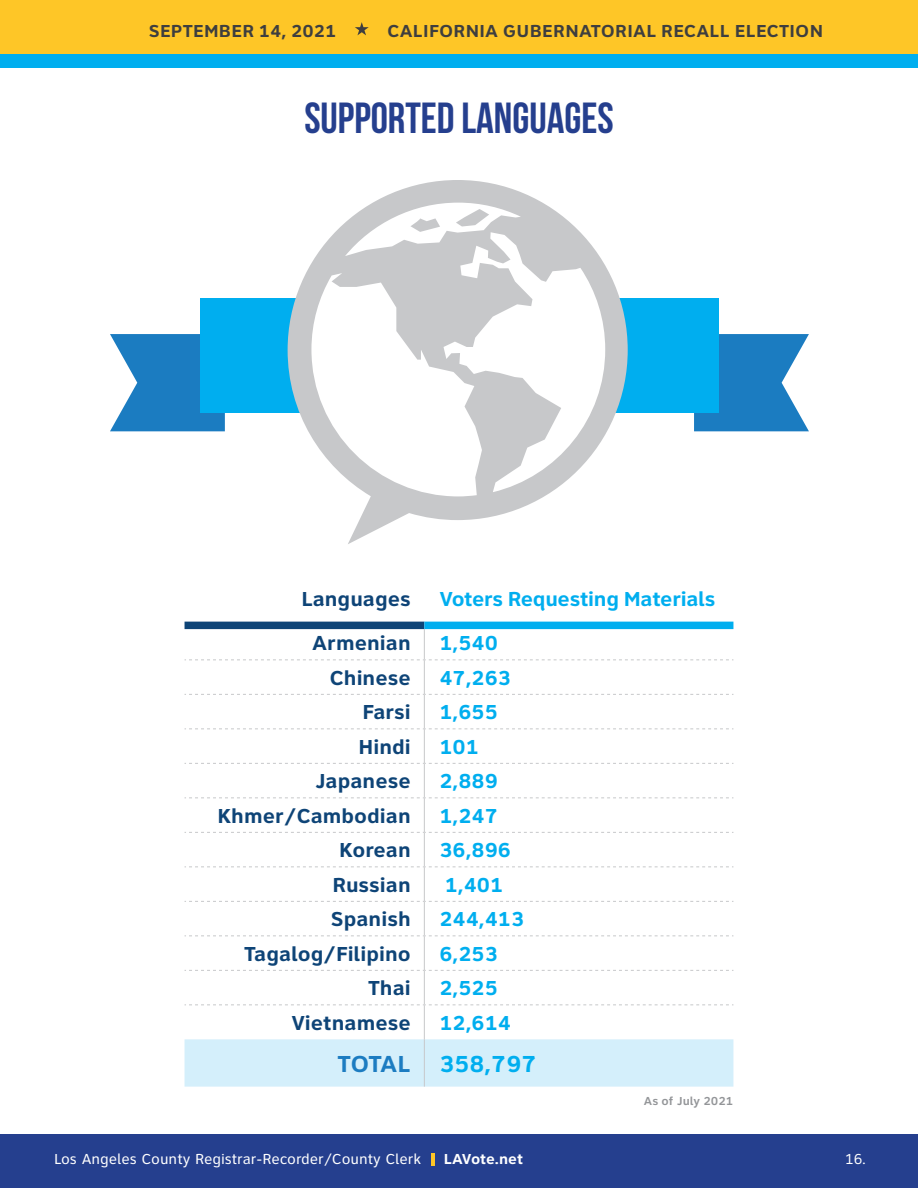
<style>
.page{position:relative;width:918px;height:1188px;background:#fff}
.page>*{position:absolute;margin:0;border:0;box-sizing:border-box;transform-origin:0 0}
.t1{font:43.5px "Bebas Neue";color:#253f8e}
.t2{font:700 24px "Clearview Text";color:#00aeef}
.t3{font:700 24px "Clearview Text";letter-spacing:-.03em;color:#1c7cc1}
.t4{font:700 21px "Clearview Text";color:#0e4477}
.t5{font:700 21px "Clearview Text";color:#00aeef}
.t6{font:700 18px "Clearview Text";letter-spacing:.015em;color:#3e3e3f}
.t7{font:15px "Clearview Text";color:#fff}
.t8{font:700 15px "Clearview Text";color:#fff}
.t9{font:15px "Clearview ADA";color:#fff}
.t10{font:700 12px "Clearview ADA";color:#939598}
</style>
<div class="page">
<div style="left:0;top:1134px;width:918px;height:54px;background:#253f8e"></div>
<div style="left:0;top:0;width:918px;height:54px;background:#fec627"></div>
<div style="left:0;top:54px;width:918px;height:14px;background:#00aeef"></div>
<svg style="left:355px;top:22px;width:14px;height:13px"></svg>
<svg style="left:431px;top:1153px;width:3px;height:13px"></svg>
<svg style="left:110px;top:334px;width:115px;height:97px;background:#3c8fca"></svg>
<svg style="left:694px;top:334px;width:115px;height:97px;background:#3b8ec9"></svg>
<div style="left:200px;top:298px;width:519px;height:114px;background:#00aeef"></div>
<svg style="left:288px;top:180px;width:340px;height:364px"></svg>
<svg style="left:311px;top:203px;width:294px;height:293px"></svg>
<div style="left:185px;top:1039px;width:548px;height:48px;background:#d4effb"></div>
<div style="left:185px;top:622px;width:239px;height:7px;background:#0e4477"></div>
<hr style="left:424px;top:629px;width:1px;height:30px;background:#c7c8ca">
<hr style="left:424px;top:660px;width:1px;height:34px;background:#c7c8ca">
<hr style="left:424px;top:695px;width:1px;height:33px;background:#c7c8ca">
<hr style="left:424px;top:729px;width:1px;height:34px;background:#c7c8ca">
<hr style="left:424px;top:764px;width:1px;height:33px;background:#c7c8ca">
<hr style="left:424px;top:798px;width:1px;height:34px;background:#c7c8ca">
<hr style="left:424px;top:833px;width:1px;height:33px;background:#c7c8ca">
<hr style="left:424px;top:867px;width:1px;height:34px;background:#c7c8ca">
<hr style="left:424px;top:902px;width:1px;height:33px;background:#c7c8ca">
<hr style="left:424px;top:936px;width:1px;height:34px;background:#c7c8ca">
<hr style="left:424px;top:971px;width:1px;height:33px;background:#c7c8ca">
<hr style="left:424px;top:1005px;width:1px;height:34px;background:#c7c8ca">
<hr style="left:424px;top:1039px;width:1px;height:48px;background:#c7c8ca">
<svg style="left:185px;top:659px;width:548px;height:1px"></svg>
<svg style="left:185px;top:694px;width:548px;height:1px"></svg>
<svg style="left:185px;top:728px;width:548px;height:1px"></svg>
<svg style="left:185px;top:763px;width:548px;height:1px"></svg>
<svg style="left:185px;top:797px;width:548px;height:1px"></svg>
<svg style="left:185px;top:832px;width:548px;height:1px"></svg>
<svg style="left:185px;top:866px;width:548px;height:1px"></svg>
<svg style="left:185px;top:901px;width:548px;height:1px"></svg>
<svg style="left:185px;top:935px;width:548px;height:1px"></svg>
<svg style="left:185px;top:970px;width:548px;height:1px"></svg>
<svg style="left:185px;top:1004px;width:548px;height:1px"></svg>
<div style="left:424px;top:622px;width:309px;height:7px;background:#00aeef"></div>
<p class="t6" style="left:149px;top:20px;width:189px">SEPTEMBER 14, 2021</p>
<p class="t6" style="left:387px;top:20px;width:437px">CALIFORNIA GUBERNATORIAL RECALL ELECTION</p>
<p class="t1" style="left:304px;top:94px;width:311px">SUPPORTED LANGUAGES</p>
<p class="t4" style="left:301px;top:587px;width:111px">Languages</p>
<p class="t5" style="left:439px;top:587px;width:278px">Voters Requesting Materials</p>
<p class="t4" style="left:312px;top:631px;width:100px">Armenian</p>
<p class="t5" style="left:439px;top:631px;width:60px">1,540</p>
<p class="t4" style="left:330px;top:666px;width:83px">Chinese</p>
<p class="t5" style="left:439px;top:666px;width:73px">47,263</p>
<p class="t4" style="left:362px;top:700px;width:50px">Farsi</p>
<p class="t5" style="left:439px;top:700px;width:60px">1,655</p>
<p class="t4" style="left:359px;top:735px;width:54px">Hindi</p>
<p class="t5" style="left:439px;top:735px;width:41px">101</p>
<p class="t4" style="left:315px;top:769px;width:97px">Japanese</p>
<p class="t5" style="left:439px;top:769px;width:60px">2,889</p>
<p class="t4" style="left:217px;top:804px;width:195px">Khmer/Cambodian</p>
<p class="t5" style="left:439px;top:804px;width:60px">1,247</p>
<p class="t4" style="left:339px;top:838px;width:73px">Korean</p>
<p class="t5" style="left:439px;top:838px;width:73px">36,896</p>
<p class="t4" style="left:333px;top:873px;width:80px">Russian</p>
<p class="t5" style="left:445px;top:873px;width:60px">1,401</p>
<p class="t4" style="left:331px;top:907px;width:82px">Spanish</p>
<p class="t5" style="left:439px;top:907px;width:87px">244,413</p>
<p class="t4" style="left:244px;top:942px;width:168px">Tagalog/Filipino</p>
<p class="t5" style="left:439px;top:942px;width:60px">6,253</p>
<p class="t4" style="left:368px;top:976px;width:44px">Thai</p>
<p class="t5" style="left:439px;top:976px;width:60px">2,525</p>
<p class="t4" style="left:292px;top:1011px;width:121px">Vietnamese</p>
<p class="t5" style="left:439px;top:1011px;width:73px">12,614</p>
<p class="t3" style="left:338px;top:1050px;width:75px">TOTAL</p>
<p class="t2" style="left:439px;top:1050px;width:99px">358,797</p>
<p class="t10" style="left:644px;top:1093px;width:91px">As of July 2021</p>
<p class="t7" style="left:54px;top:1151px;width:369px">Los Angeles County Registrar-Recorder/County Clerk</p>
<p class="t8" style="left:444px;top:1151px;width:81px">LAVote.net</p>
<p class="t9" style="left:845px;top:1150px;width:22px">16.</p>
</div>
